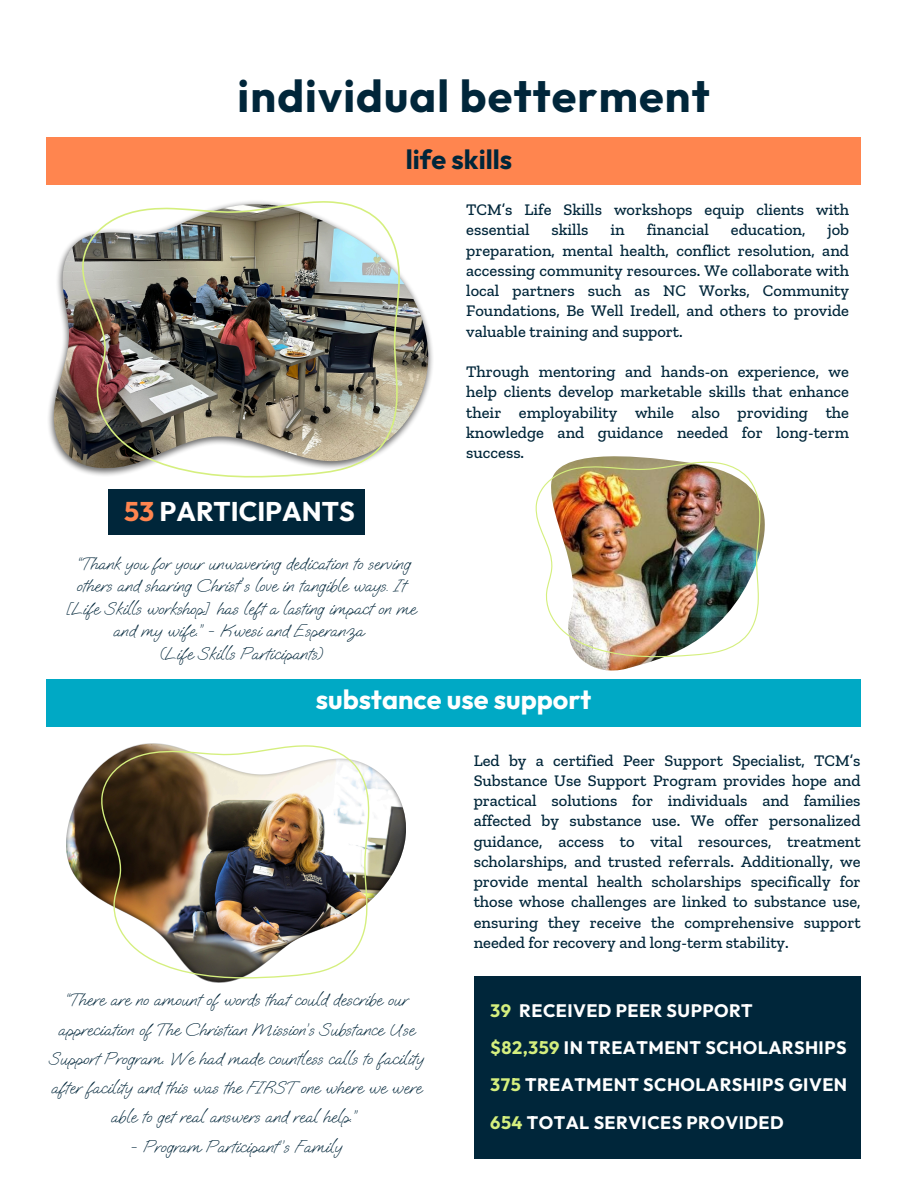
<style>
.page{position:relative;width:918px;height:1188px;background:#fff}
.page>*{position:absolute;margin:0;border:0;box-sizing:border-box;transform-origin:0 0}
.t1{font:700 45px "Outfit";letter-spacing:.025em;color:#00263a}
.t2{font:700 27px "Outfit";color:#fff}
.t3{font:700 27px "Outfit";color:#00263a}
.t4{font:18px/29.2px "Oooh Baby";color:#00263a;text-align:center}
.t5{font:700 18px "Outfit";letter-spacing:.025em;color:#fff}
.t6{font:500 16.5px/20.2px "Zilla Slab";color:#00263a;text-align:justify}
.s1{color:#ff854f}
.s2{color:#d5ef7e}
</style>
<div class="page">
<div style="left:46px;top:137px;width:815px;height:48px;background:#ff854f"></div>
<img style="left:48px;top:328px;width:385px;height:143px">
<img style="left:54px;top:236px;width:374px;height:233px">
<img style="left:81px;top:201px;width:319px;height:277px">
<div style="left:46px;top:679px;width:815px;height:48px;background:#00a9c5"></div>
<div style="left:108px;top:489px;width:256px;height:46px;background:#00263a"></div>
<img style="left:66px;top:744px;width:340px;height:238px">
<img style="left:101px;top:745px;width:268px;height:235px">
<div style="left:474px;top:976px;width:386px;height:183px;background:#00263a"></div>
<img style="left:571px;top:456px;width:194px;height:214px">
<img style="left:535px;top:462px;width:225px;height:197px">
<h5 class="t1" style="left:238px;top:67px;width:474px">individual betterment</h5>
<h5 class="t3" style="left:406px;top:142px;width:108px">life skills</h5>
<h3 class="t6" style="left:466px;top:199px;width:384px">TCM’s Life Skills workshops equip clients with essential</h3>
<h3 class="t6" style="left:552px;top:220px;width:39px">skills</h3>
<h3 class="t6" style="left:611px;top:220px;width:16px">in</h3>
<h3 class="t6" style="left:647px;top:220px;width:64px">financial</h3>
<h3 class="t6" style="left:731px;top:220px;width:76px">education,</h3>
<h3 class="t6" style="left:466px;top:220px;width:384px;text-indent:361px">job preparation, mental health, conflict resolution, and accessing community resources. We collaborate with local partners such as NC Works, Community Foundations, Be Well Iredell, and others to provide valuable training and support.</h3>
<p class="t6" style="left:466px;top:361px;width:384px">Through mentoring and hands-on experience, we help clients develop marketable skills that enhance their employability while also providing the knowledge and guidance needed for long-term success.</p>
<p class="t2" style="left:124px;top:494px;width:232px"><span class="s1">53</span> PARTICIPANTS</p>
<p class="t4" style="left:66px;top:552px;width:352px;line-height:22.5px">“Thank you for your unwavering dedication to serving others and sharing Christ's love in tangible ways. It [Life Skills workshop] has left a lasting impact on me and my wife.” - Kwesi and Esperanza</p>
<h3 class="t4" style="left:157px;top:639px;width:168px">(Life Skills Participants)</h3>
<p class="t2" style="left:316px;top:682px;width:277px">substance use support</p>
<p class="t4" style="left:49px;top:986px;width:376px">“There are no amount of words that could describe our appreciation of The Christian Mission’s Substance Use Support Program. We had made countless calls to facility after facility and this was the FIRST one where we were able to get real answers and real help.”</p>
<p class="t4" style="left:131px;top:1132px;width:213px">- Program Participant’’s Family</p>
<p class="t6" style="left:474px;top:750px;width:388px">Led by a certified Peer Support Specialist, TCM’s Substance Use Support Program provides hope and practical solutions for individuals and families affected by substance use. We offer personalized guidance, access to vital resources, treatment scholarships, and trusted referrals. Additionally, we provide mental health scholarships specifically for those whose challenges are linked to substance use, ensuring they receive the comprehensive support needed for recovery and long-term stability.</p>
<p class="t5" style="left:490px;top:999px;width:264px"><span class="s2">39</span> RECEIVED PEER SUPPORT</p>
<p class="t5" style="left:490px;top:1036px;width:358px"><span class="s2">$82,359</span> IN TREATMENT SCHOLARSHIPS</p>
<p class="t5" style="left:490px;top:1073px;width:358px"><span class="s2">375</span> TREATMENT SCHOLARSHIPS GIVEN</p>
<h2 class="t5" style="left:490px;top:1111px;width:295px"><span class="s2">654</span> TOTAL SERVICES PROVIDED</h2>
</div>
